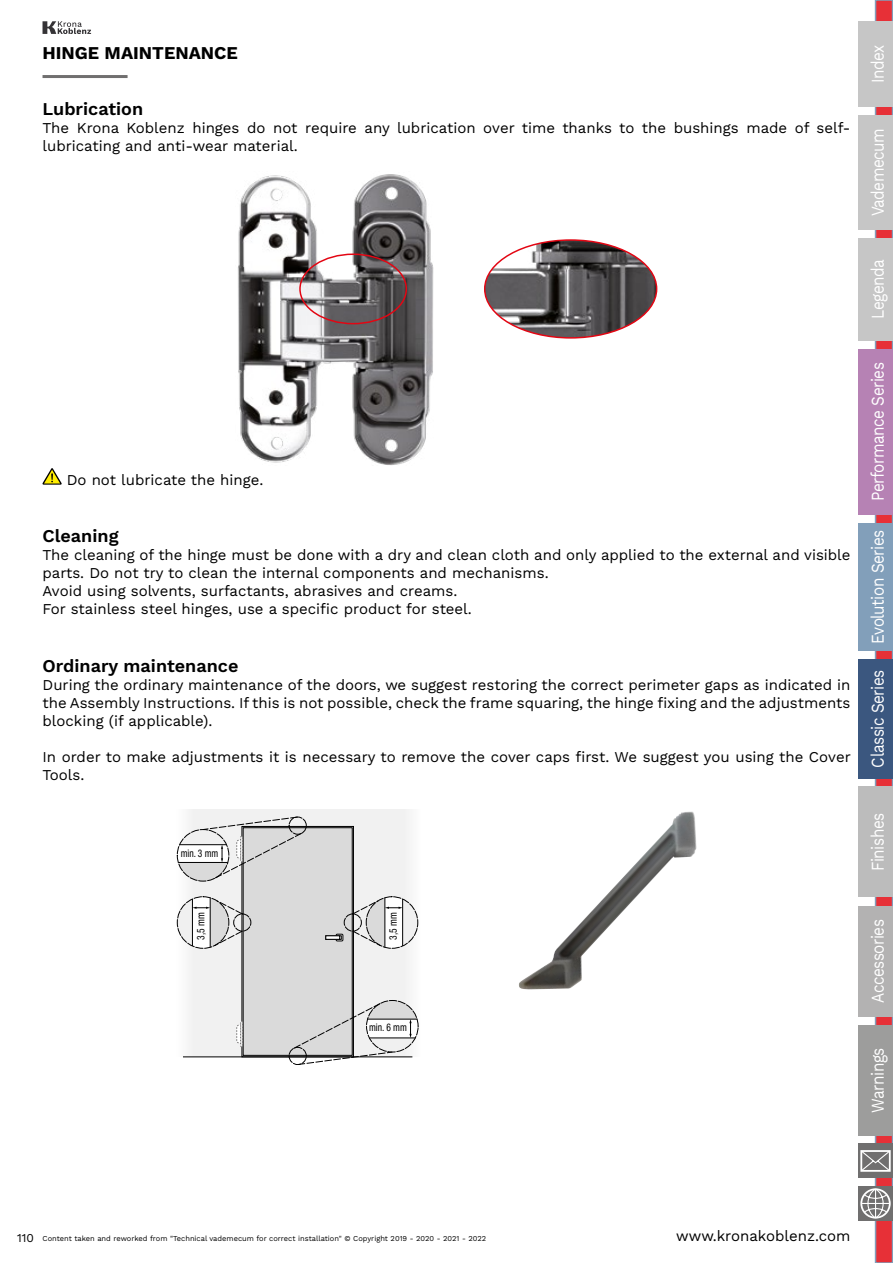
<style>
.page{position:relative;width:893px;height:1263px;background:#fff}
.page>*{position:absolute;margin:0;border:0;box-sizing:border-box;transform-origin:0 0}
.t1{font:18px "Work Sans";letter-spacing:-.03em;color:#fff;scale:.85 1}
._03_Paragrafo_sottot{font:600 18px "Work Sans";color:#000}
._02_Paragrafo_sottot{font:700 18px "Work Sans";color:#000}
.t2{font:15px/18px "Work Sans";color:#000}
.t3{font:condensed 10.5px "Helvetica Neue";color:#000;scale:.9 1}
.t4{font:7.5px "Work Sans";color:#000}
.s1{font-size:12px}
</style>
<div class="page">
<hr style="left:43px;top:75px;width:85px;height:3px;background:#706f6f">
<svg style="left:43px;top:21px;width:48px;height:13px"></svg>
<img style="left:238px;top:174px;width:196px;height:291px">
<img style="left:485px;top:240px;width:172px;height:98px">
<div style="left:484px;top:239px;width:173px;height:100px;border:2px solid #e30613;border-radius:50%"></div>
<div style="left:299px;top:253px;width:108px;height:71px;border:2px solid #e30613;border-radius:50%"></div>
<svg style="left:43px;top:468px;width:19px;height:17px"></svg>
<img style="left:519px;top:811px;width:178px;height:178px">
<div style="left:174px;top:809px;width:247px;height:248px;background:#f1f1f1"></div>
<div style="left:243px;top:827px;width:110px;height:229px;background:#dadada"></div>
<hr style="left:183px;top:1057px;width:229px;height:1px;background:#000">
<div style="left:289px;top:1047px;width:17px;height:18px;border:1px dashed #000;border-radius:50%"></div>
<svg style="left:293px;top:1000px;width:124px;height:65px"></svg>
<div style="left:344px;top:914px;width:18px;height:17px;border:1px dashed #000;border-radius:50%"></div>
<svg style="left:352px;top:898px;width:66px;height:49px"></svg>
<div style="left:233px;top:914px;width:18px;height:17px;border:1px dashed #000;border-radius:50%"></div>
<svg style="left:177px;top:898px;width:66px;height:49px"></svg>
<div style="left:289px;top:817px;width:17px;height:17px;border:1px dashed #000;border-radius:50%"></div>
<svg style="left:178px;top:817px;width:124px;height:64px"></svg>
<div style="left:240px;top:836px;width:3px;height:26px;border:1px dashed #706f6f"></div>
<svg style="left:236px;top:1024px;width:4px;height:20px"></svg>
<div style="left:240px;top:1021px;width:3px;height:26px;border:1px dashed #706f6f"></div>
<div style="left:336px;top:934px;width:7px;height:7px;border:1px solid #000"></div>
<svg style="left:325px;top:935px;width:15px;height:5px"></svg>
<div style="left:875px;top:0;width:18px;height:1263px;background:#e73037;border:2px solid #829fba"></div>
<div style="left:858px;top:21px;width:34px;height:85px;background:#c6c6c6"></div>
<div style="left:858px;top:115px;width:34px;height:115px;background:#c6c6c6"></div>
<div style="left:858px;top:238px;width:34px;height:102px;background:#c6c6c6"></div>
<div style="left:858px;top:1025px;width:34px;height:110px;background:#9d9d9c"></div>
<div style="left:858px;top:787px;width:34px;height:110px;background:#bcbcbc"></div>
<div style="left:858px;top:906px;width:34px;height:110px;background:#b3b2b2"></div>
<div style="left:858px;top:349px;width:34px;height:165px;background:#b682b4"></div>
<div style="left:858px;top:523px;width:34px;height:128px;background:#829fba"></div>
<div style="left:858px;top:659px;width:34px;height:119px;background:#3b577f"></div>
<div style="left:858px;top:1186px;width:34px;height:34px;background:#706f6f"></div>
<svg style="left:860px;top:1188px;width:31px;height:30px"></svg>
<div style="left:858px;top:1144px;width:34px;height:34px;background:#706f6f"></div>
<svg style="left:863px;top:1153px;width:25px;height:16px"></svg>
<div style="left:860px;top:1150px;width:31px;height:22px;border:2px solid #fff"></div>
<p class="_02_Paragrafo_sottot" style="left:43px;top:39px;width:197px">HINGE MAINTENANCE</p>
<p class="_03_Paragrafo_sottot" style="left:43px;top:95px;width:102px">Lubrication</p>
<p class="t2" style="left:43px;top:118px;width:809px">The Krona Koblenz hinges do not require any lubrication over time thanks to the bushings made of self&shy;lubricating and anti-wear material.</p>
<p class="t2" style="left:67px;top:470px;width:198px">Do not lubricate the hinge.</p>
<p class="_03_Paragrafo_sottot" style="left:43px;top:522px;width:78px">Cleaning</p>
<p class="t2" style="left:43px;top:545px;width:809px">The cleaning of the hinge must be done with a dry and clean cloth and only applied to the external and visible parts. Do not try to clean the internal components and mechanisms.</p>
<p class="t2" style="left:43px;top:581px;width:416px">Avoid using solvents, surfactants, abrasives and creams.</p>
<p class="t2" style="left:43px;top:599px;width:431px">For stainless steel hinges, use a specific product for steel.</p>
<p class="_03_Paragrafo_sottot" style="left:43px;top:652px;width:197px">Ordinary maintenance</p>
<p class="t2" style="left:43px;top:675px;width:809px;text-align:justify">During the ordinary maintenance of the doors, we suggest restoring the correct perimeter gaps as indicated in the Assembly Instructions. If this is not possible, check the frame squaring, the hinge fixing and the adjustments blocking (if applicable).</p>
<p class="t2" style="left:43px;top:747px;width:810px">In order to make adjustments it is necessary to remove the cover caps first. We suggest you using the Cover<br>Tools.</p>
<p class="t3" style="left:181px;top:847px;width:43px">min. 3 mm</p>
<p class="t3" style="left:195px;top:939px;width:32px;rotate:-90deg">3,5 mm</p>
<p class="t3" style="left:387px;top:939px;width:32px;rotate:-90deg">3,5 mm</p>
<p class="t3" style="left:369px;top:1021px;width:43px">min. 6 mm</p>
<p class="t1" style="left:864px;top:83px;width:47px;rotate:-90deg">Index</p>
<p class="t1" style="left:864px;top:216px;width:106px;rotate:-90deg">Vademecum</p>
<p class="t1" style="left:864px;top:319px;width:72px;rotate:-90deg">Legenda</p>
<p class="t1" style="left:864px;top:501px;width:165px;rotate:-90deg">Performance Series</p>
<p class="t1" style="left:864px;top:644px;width:135px;rotate:-90deg">Evolution Series</p>
<p class="t1" style="left:864px;top:767px;width:116px;rotate:-90deg">Classic Series</p>
<p class="t1" style="left:864px;top:871px;width:70px;rotate:-90deg">Finishes</p>
<p class="t1" style="left:864px;top:1003px;width:100px;rotate:-90deg">Accessories</p>
<p class="t1" style="left:864px;top:1112px;width:78px;rotate:-90deg">Warnings</p>
<p class="t4" style="left:17px;top:1233px;width:471px"><span class="s1">110</span> Content taken and reworked from "Technical vademecum for correct installation" © Copyright 2019 - 2020 - 2021 - 2022</p>
<p class="t2" style="left:676px;top:1227px;width:176px">www.kronakoblenz.com</p>
</div>
